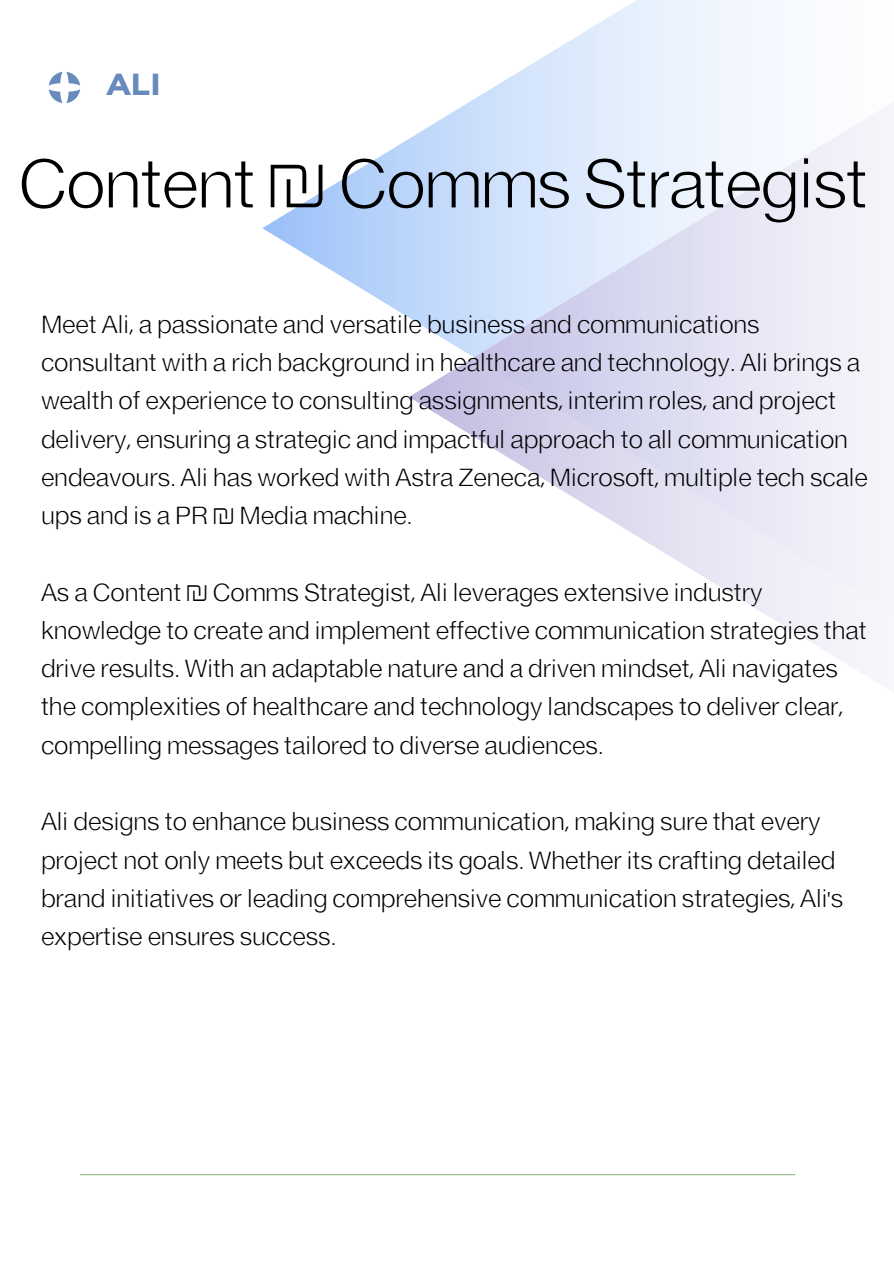
<style>
.page{position:relative;width:894px;height:1264px;background:#fff}
.page>*{position:absolute;margin:0;border:0;box-sizing:border-box;transform-origin:0 0}
.t1{font:300 66px "EFT New Letter";color:#000001}
.t2{font:700 29.4px "Helios Ext";color:#688bbd}
.t3{font:300 24px/38.2px "EFT New Letter";letter-spacing:.015em;color:#000001}
</style>
<div class="page">
<hr style="left:80px;top:1174px;width:714px;height:1px;background:#8db881">
<svg style="left:262px;top:139px;width:146px;height:178px"></svg>
<svg style="left:408px;top:0;width:477px;height:675px"></svg>
<svg style="left:49px;top:72px;width:31px;height:31px"></svg>
<h1 class="t2" style="left:107px;top:73px;width:55px">ALI</h1>
<p class="t1" style="left:18px;top:145px;width:849px">Content &amp; Comms Strategist</p>
<p class="t3" style="left:41px;top:307px;width:827px">Meet Ali, a passionate and versatile business and communications consultant with a rich background in healthcare and technology. Ali brings a wealth of experience to consulting assignments, interim roles, and project delivery, ensuring a strategic and impactful approach to all communication endeavours. Ali has worked with Astra Zeneca, Microsoft, multiple tech scale ups and is a PR &amp; Media machine.</p>
<p class="t3" style="left:41px;top:575px;width:826px">As a Content &amp; Comms Strategist, Ali leverages extensive industry knowledge to create and implement effective communication strategies that drive results. With an adaptable nature and a driven mindset, Ali navigates the complexities of healthcare and technology landscapes to deliver clear, compelling messages tailored to diverse audiences.</p>
<h2 class="t3" style="left:41px;top:804px;width:803px">Ali designs to enhance business communication, making sure that every project not only meets but exceeds its goals. Whether its crafting detailed brand initiatives or leading comprehensive communication strategies, Ali's expertise ensures success.</h2>
</div>
